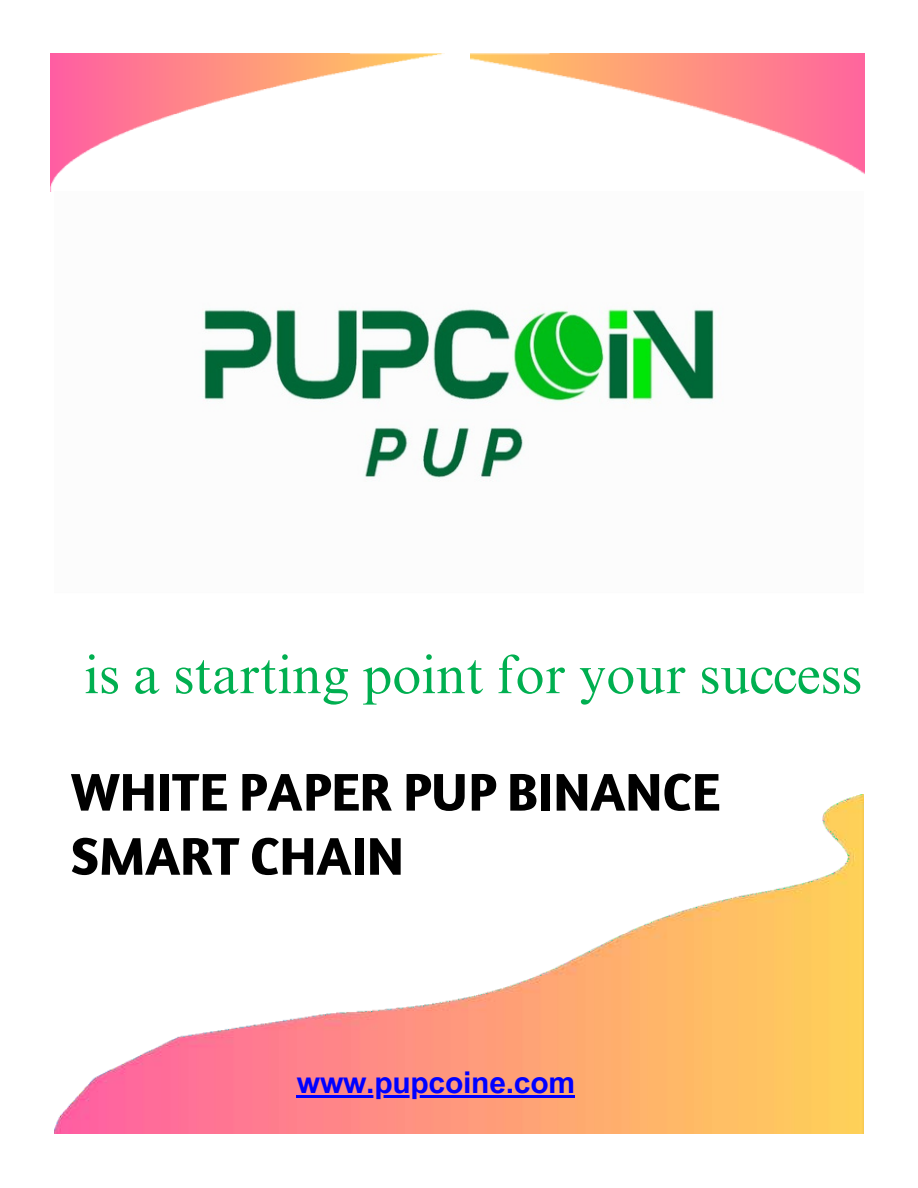
<style>
.page{position:relative;width:918px;height:1188px;background:#fff}
.page>*{position:absolute;margin:0;border:0;box-sizing:border-box;transform-origin:0 0}
.t1{font:54px "Times NRMT Pro";color:#00af50}
.t2{font:54px/64.2px "DG Sahabah";color:#000}
.t3{font:700 30px "Arial MT Pro";letter-spacing:-.01em;color:#00f}
</style>
<div class="page">
<img style="left:51px;top:53px;width:393px;height:139px">
<img style="left:54px;top:795px;width:810px;height:339px">
<img style="left:203px;top:308px;width:511px;height:171px">
<hr style="left:297px;top:1095px;width:278px;height:2px;background:#00f">
<img style="left:471px;top:53px;width:393px;height:121px">
<p class="t1" style="left:84px;top:654px;width:779px">is a starting point for your success</p>
<p class="t2" style="left:71px;top:760px;width:651px">WHITE PAPER PUP BINANCE<br>SMART CHAIN</p>
<p class="t3" style="left:297px;top:1071px;width:280px">www.pupcoine.com</p>
</div>
